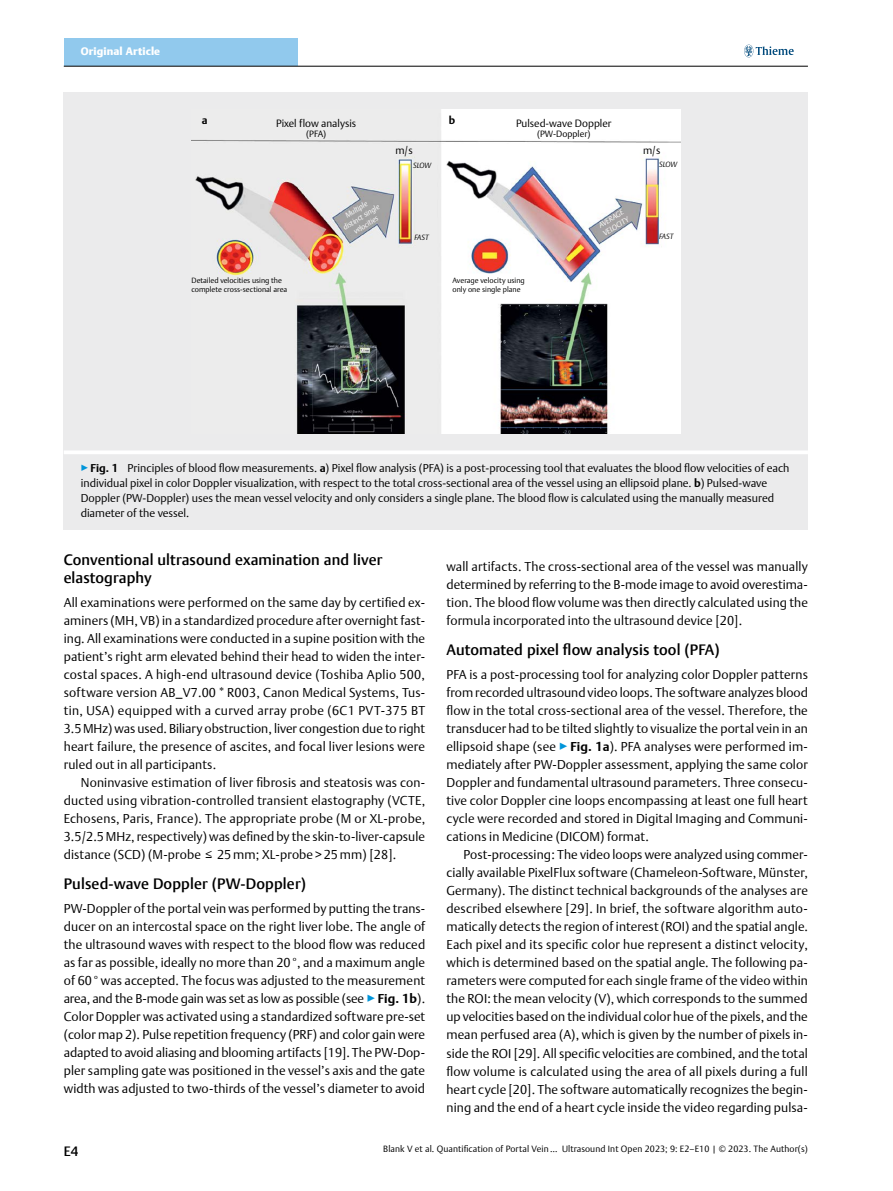
<style>
.page{position:relative;width:893px;height:1191px;background:#fff}
.page>*{position:absolute;margin:0;border:0;box-sizing:border-box;transform-origin:0 0}
.t1{font:500 15px/18px "Thieme Argo 2011";letter-spacing:.01em;color:#000}
.t2{font:500 13.5px "Thieme Argo 2011";color:#000}
.t3{font:300 12.75px/18px "Thieme Argo 2011";letter-spacing:.01em;color:#000;text-align:justify}
.t4{font:300 11.25px/15px "Thieme Argo 2011";color:#000}
.t5{font:900 10.8px "Thieme Argo 2011";letter-spacing:.01em;color:#fff}
.t6{font:700 10.8px "Thieme Argo 2011";color:#000}
.t7{font:300 10.5px "Thieme Argo 2011";color:#000}
.t8{font:300 9px "Thieme Argo 2011";letter-spacing:.01em;color:#000}
.t9{font:300 7.5px/9px "Thieme Argo 2011";color:#000}
.t10{font:italic 300 7.5px/9px "Thieme Argo 2011";color:#fff;text-align:center}
.t11{font:italic 300 7.5px "Thieme Argo 2011";letter-spacing:-.005em;color:#000}
.s1{color:#0095da}
.s2{font-weight:700}
</style>
<div class="page">
<div style="left:64px;top:38px;width:234px;height:28px;background:#91c9ed"></div>
<svg style="left:744px;top:45px;width:50px;height:12px"></svg>
<hr style="left:64px;top:66px;width:744px;height:1px;background:#000">
<div style="left:64px;top:92px;width:744px;height:359px;background:#ebebec"></div>
<img style="left:191px;top:110px;width:489px;height:324px">
<div style="left:64px;top:451px;width:744px;height:79px;background:#ebebec"></div>
<hr style="left:64px;top:450px;width:744px;height:4px;background:#fff">
<p class="t5" style="left:81px;top:44px;width:81px">Original Article</p>
<p class="t6" style="left:202px;top:112px;width:7px">a</p>
<p class="t6" style="left:449px;top:112px;width:8px">b</p>
<p class="t7" style="left:395px;top:143px;width:19px">m/s</p>
<p class="t7" style="left:276px;top:116px;width:81px">Pixel flow analysis</p>
<p class="t8" style="left:306px;top:128px;width:21px">(PFA)</p>
<p class="t11" style="left:413px;top:161px;width:20px">SLOW</p>
<p class="t7" style="left:516px;top:116px;width:97px">Pulsed-wave Doppler</p>
<p class="t8" style="left:537px;top:128px;width:55px">(PW-Doppler)</p>
<p class="t10" style="left:336px;top:217px;width:43px;rotate:-33deg">Multiple distinct single velocities</p>
<p class="t10" style="left:596px;top:223px;width:31px;text-align:left;rotate:-33deg">AVERAGE<br>VELOCITY</p>
<p class="t11" style="left:414px;top:232px;width:16px">FAST</p>
<p class="t7" style="left:643px;top:143px;width:19px">m/s</p>
<p class="t11" style="left:659px;top:159px;width:20px">SLOW</p>
<p class="t11" style="left:659px;top:232px;width:16px">FAST</p>
<p class="t9" style="left:191px;top:275px;width:97px">Detailed velocities using the complete cross-sectional area</p>
<p class="t9" style="left:452px;top:275px;width:74px">Average velocity using only one single plane</p>
<p class="t4" style="left:81px;top:460px;width:710px"><span class="s1">▶</span><span class="s2">Fig. 1</span> Principles of blood flow measurements. <span class="s2">a</span>) Pixel flow analysis (PFA) is a post-processing tool that evaluates the blood flow velocities of each individual pixel in color Doppler visualization, with respect to the total cross-sectional area of the vessel using an ellipsoid plane. <span class="s2">b</span>) Pulsed-wave Doppler (PW-Doppler) uses the mean vessel velocity and only considers a single plane. The blood flow is calculated using the manually measured diameter of the vessel.</p>
<p class="t1" style="left:64px;top:550px;width:320px">Conventional ultrasound examination and liver elastography</p>
<p class="t3" style="left:64px;top:593px;width:363px">All examinations were performed on the same day by certified ex&shy;aminers (MH, VB) in a standardized procedure after overnight fast&shy;ing. All examinations were conducted in a supine position with the patient’s right arm elevated behind their head to widen the inter&shy;costal spaces. A high-end ultrasound device (Toshiba Aplio 500, software version AB_V7.00 * R003, Canon Medical Systems, Tus&shy;tin, USA) equipped with a curved array probe (6C1 PVT-375 BT 3.5MHz) was used. Biliary obstruction, liver congestion due to right heart failure, the presence of ascites, and focal liver lesions were ruled out in all participants.</p>
<p class="t3" style="left:64px;top:773px;width:363px;text-indent:17px">Noninvasive estimation of liver fibrosis and steatosis was con&shy;ducted using vibration-controlled transient elastography (VCTE, Echosens, Paris, France). The appropriate probe (M or XL-probe, 3.5/2.5MHz, respectively) was defined by the skin-to-liver-capsule distance (SCD) (M-probe ≤ 25mm; XL-probe &gt; 25mm) [28].</p>
<p class="t1" style="left:64px;top:874px;width:244px">Pulsed-wave Doppler (PW-Doppler)</p>
<p class="t3" style="left:64px;top:899px;width:363px">PW-Doppler of the portal vein was performed by putting the trans&shy;ducer on an intercostal space on the right liver lobe. The angle of the ultrasound waves with respect to the blood flow was reduced as far as possible, ideally no more than 20 °, and a maximum angle of 60 ° was accepted. The focus was adjusted to the measurement area, and the B-mode gain was set as low as possible (see <span class="s1">▶</span><span class="s2">Fig. 1b</span>).<br>Color Doppler was activated using a standardized software pre-set (color map 2). Pulse repetition frequency (PRF) and color gain were adapted to avoid aliasing and blooming artifacts [19]. The PW-Dop&shy;pler sampling gate was positioned in the vessel’s axis and the gate width was adjusted to two-thirds of the vessel’s diameter to avoid</p>
<p class="t3" style="left:446px;top:557px;width:363px">wall artifacts. The cross-sectional area of the vessel was manually determined by referring to the B-mode image to avoid overestima&shy;tion. The blood flow volume was then directly calculated using the formula incorporated into the ultrasound device [20].</p>
<p class="t1" style="left:446px;top:640px;width:275px">Automated pixel flow analysis tool (PFA)</p>
<p class="t3" style="left:446px;top:665px;width:363px">PFA is a post-processing tool for analyzing color Doppler patterns from recorded ultrasound video loops. The software analyzes blood flow in the total cross-sectional area of the vessel. Therefore, the transducer had to be tilted slightly to visualize the portal vein in an ellipsoid shape (see <span class="s1">▶</span><span class="s2">Fig. 1a</span>). PFA analyses were performed im&shy;mediately after PW-Doppler assessment, applying the same color Doppler and fundamental ultrasound parameters. Three consecu&shy;tive color Doppler cine loops encompassing at least one full heart cycle were recorded and stored in Digital Imaging and Communi&shy;cations in Medicine (DICOM) format.</p>
<p class="t3" style="left:446px;top:845px;width:363px;text-indent:17px">Post-processing: The video loops were analyzed using commer&shy;cially available PixelFlux software (Chameleon-Software, Münster, Germany). The distinct technical backgrounds of the analyses are described elsewhere [29]. In brief, the software algorithm auto&shy;matically detects the region of interest (ROI) and the spatial angle.<br>Each pixel and its specific color hue represent a distinct velocity, which is determined based on the spatial angle. The following pa&shy;rameters were computed for each single frame of the video within the ROI: the mean velocity (V), which corresponds to the summed up velocities based on the individual color hue of the pixels, and the mean perfused area (A), which is given by the number of pixels in&shy;side the ROI [29]. All specific velocities are combined, and the total flow volume is calculated using the area of all pixels during a full heart cycle [20]. The software automatically recognizes the begin&shy;ning and the end of a heart cycle inside the video regarding pulsa-</p>
<p class="t2" style="left:64px;top:1142px;width:16px">E4</p>
<p class="t8" style="left:383px;top:1143px;width:426px">Blank V et al. Quantification of Portal Vein … Ultrasound Int Open 2023; 9: E2–E10 | © 2023. The Author(s)</p>
</div>
